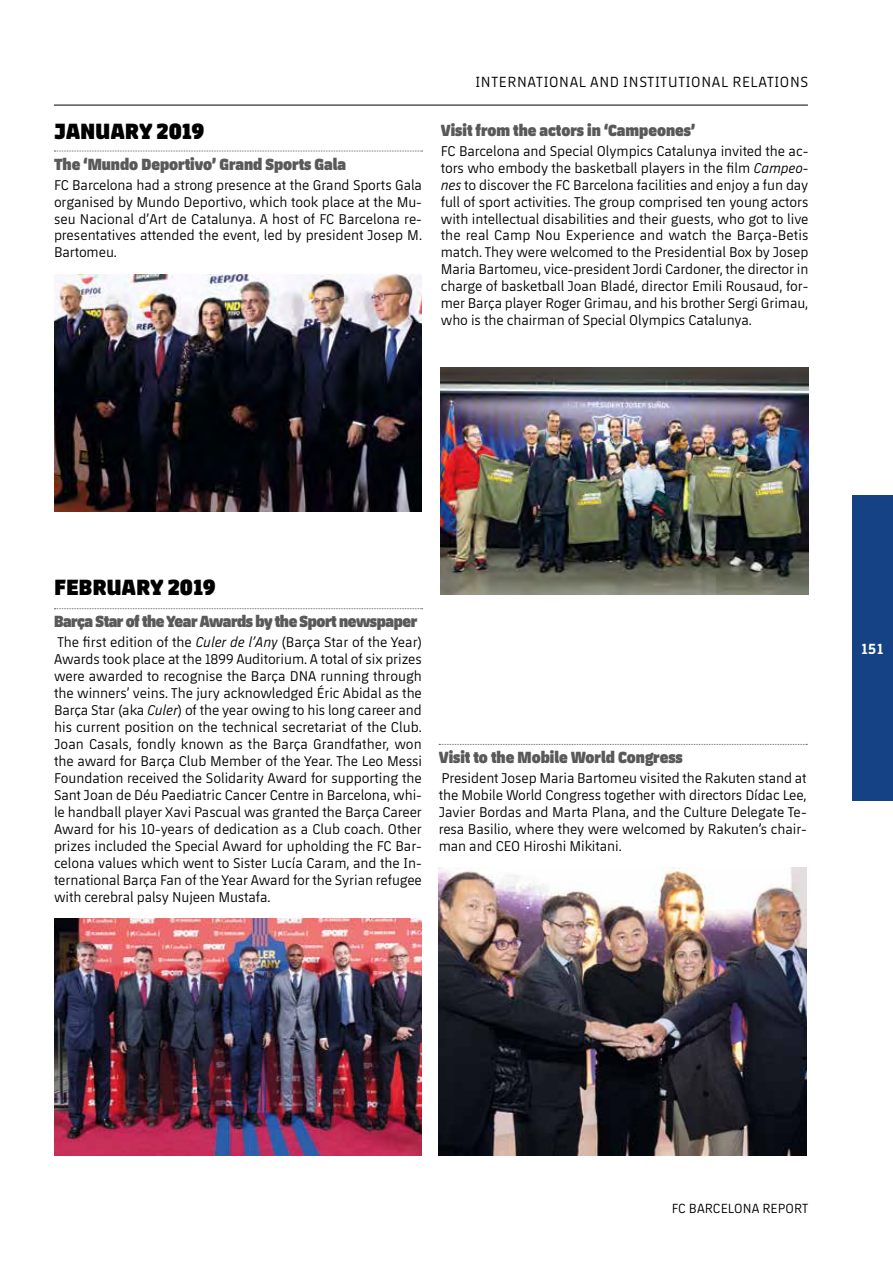
<style>
.page{position:relative;width:893px;height:1263px;background:#fff}
.page>*{position:absolute;margin:0;border:0;box-sizing:border-box;transform-origin:0 0}
.t1{font:800 22.5px "FCBARCELONA";letter-spacing:.02em;color:#000}
.t2{font:800 16.5px "FCBARCELONA";color:#595959}
.t3{font:800 16.5px "FCBARCELONA";letter-spacing:-.025em;color:#595959}
.t4{font:15px "FCBARCELONA";letter-spacing:.045em;color:#000}
.t5{font:700 15px "FCBARCELONA";color:#fff}
.t6{font:14.4px/17px "FCBARCELONA";letter-spacing:-.005em;color:#000;text-align:justify}
.t7{font:13.5px "FCBARCELONA";letter-spacing:.01em;color:#000}
.s1{font-style:italic}
</style>
<div class="page">
<div style="left:853px;top:495px;width:40px;height:305px;background:#154284"></div>
<img style="left:54px;top:919px;width:368px;height:237px">
<img style="left:54px;top:274px;width:368px;height:238px">
<img style="left:441px;top:367px;width:368px;height:228px">
<img style="left:439px;top:868px;width:368px;height:288px">
<hr style="left:54px;top:105px;width:754px;height:1px;background:#000">
<svg style="left:54px;top:151px;width:369px;height:1px"></svg>
<svg style="left:54px;top:608px;width:369px;height:1px"></svg>
<svg style="left:439px;top:744px;width:368px;height:1px"></svg>
<h1 class="t1" style="left:54px;top:114px;width:152px">JANUARY 2019</h1>
<p class="t2" style="left:54px;top:151px;width:294px">The ‘Mundo Deportivo’ Grand Sports Gala</p>
<p class="t6" style="left:54px;top:176px;width:370px">FC Barcelona had a strong presence at the Grand Sports Gala organised by Mundo Deportivo, which took place at the Mu&shy;seu Nacional d’Art de Catalunya. A host of FC Barcelona re&shy;presentatives attended the event, led by president Josep M.<br>Bartomeu.</p>
<p class="t4" style="left:475px;top:72px;width:334px">INTERNATIONAL AND INSTITUTIONAL RELATIONS</p>
<p class="t2" style="left:441px;top:118px;width:257px">Visit from the actors in ‘Campeones’</p>
<p class="t6" style="left:441px;top:142px;width:369px">FC Barcelona and Special Olympics Catalunya invited the ac&shy;tors who embody the basketball players in the film <span class="s1">Campeo&shy;nes</span> to discover the FC Barcelona facilities and enjoy a fun day full of sport activities. The group comprised ten young actors with intellectual disabilities and their guests, who got to live the real Camp Nou Experience and watch the Barça-Betis match. They were welcomed to the Presidential Box by Josep Maria Bartomeu, vice-president Jordi Cardoner, the director in charge of basketball Joan Bladé, director Emili Rousaud, for&shy;mer Barça player Roger Grimau, and his brother Sergi Grimau, who is the chairman of Special Olympics Catalunya.</p>
<h1 class="t1" style="left:54px;top:570px;width:163px">FEBRUARY 2019</h1>
<p class="t3" style="left:54px;top:609px;width:365px">Barça Star of the Year Awards by the Sport newspaper</p>
<p class="t6" style="left:54px;top:633px;width:370px">The first edition of the <span class="s1">Culer de l’Any</span> (Barça Star of the Year)<br>Awards took place at the 1899 Auditorium. A total of six prizes were awarded to recognise the Barça DNA running through the winners’ veins. The jury acknowledged Éric Abidal as the Barça Star (aka <span class="s1">Culer</span>) of the year owing to his long career and his current position on the technical secretariat of the Club.<br>Joan Casals, fondly known as the Barça Grandfather, won the award for Barça Club Member of the Year. The Leo Messi Foundation received the Solidarity Award for supporting the Sant Joan de Déu Paediatric Cancer Centre in Barcelona, whi&shy;le handball player Xavi Pascual was granted the Barça Career Award for his 10-years of dedication as a Club coach. Other prizes included the Special Award for upholding the FC Bar&shy;celona values which went to Sister Lucía Caram, and the In&shy;ternational Barça Fan of the Year Award for the Syrian refugee with cerebral palsy Nujeen Mustafa.</p>
<p class="t2" style="left:439px;top:745px;width:246px">Visit to the Mobile World Congress</p>
<p class="t6" style="left:439px;top:769px;width:369px">President Josep Maria Bartomeu visited the Rakuten stand at the Mobile World Congress together with directors Dídac Lee, Javier Bordas and Marta Plana, and the Culture Delegate Te&shy;resa Basilio, where they were welcomed by Rakuten’s chair&shy;man and CEO Hiroshi Mikitani.</p>
<p class="t5" style="left:861px;top:638px;width:23px">151</p>
<p class="t7" style="left:672px;top:1199px;width:138px">FC BARCELONA REPORT</p>
</div>
